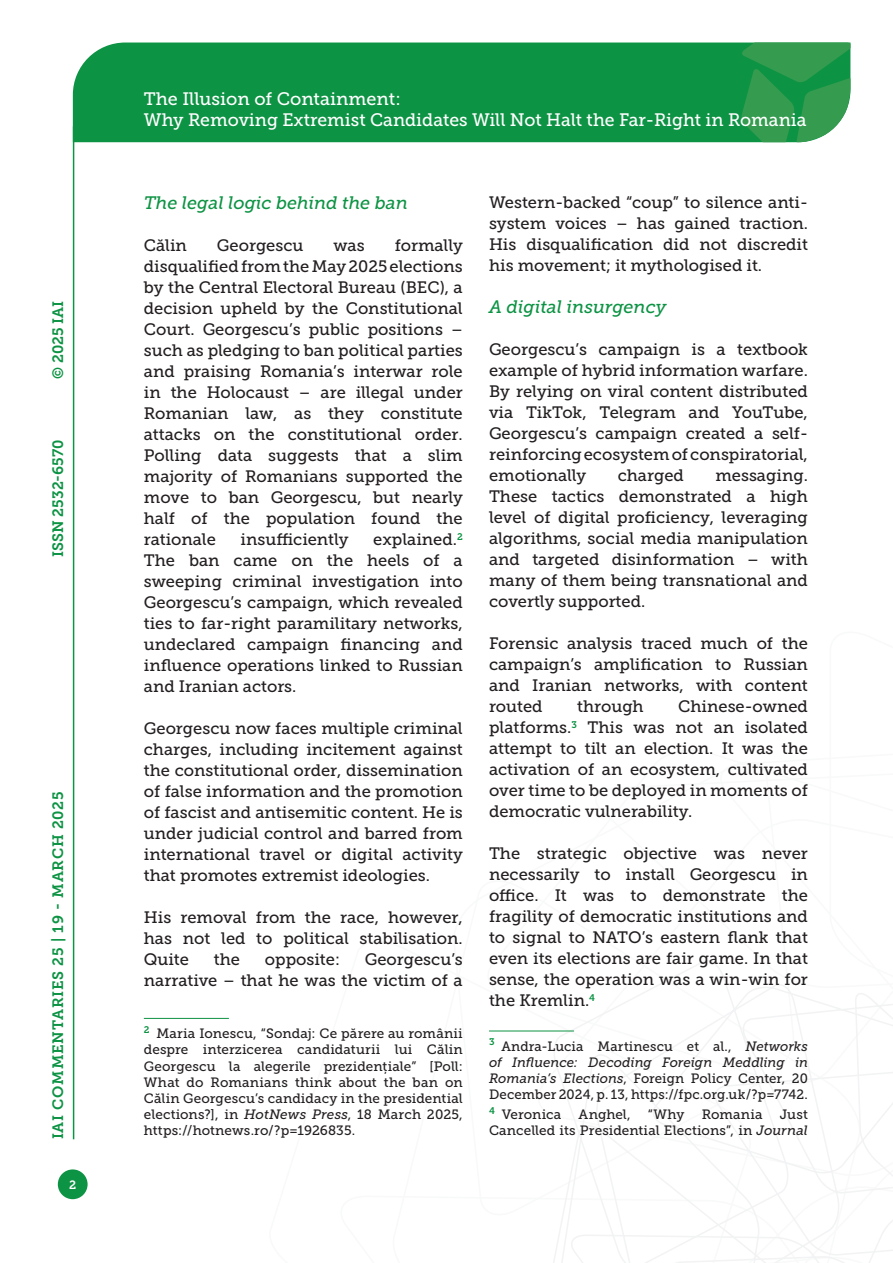
<style>
.page{position:relative;width:893px;height:1263px;background:#fff}
.page>*{position:absolute;margin:0;border:0;box-sizing:border-box;transform-origin:0 0}
.t1{font:18px/21.6px "Museo Slab 500";color:#fff}
.Titolo_paragrafo_2{font:italic 18px "Museo Slab 500";color:#0d9344}
.Testo{font:16.5px/21px "Museo Slab 500";color:#231f20;text-align:justify}
.t2{font:15px "Museo Slab 700";letter-spacing:.05em;color:#0d9344}
.t3{font:15px "Museo Slab 700";color:#0d9344}
.Nota{font:13.5px/16.2px "Museo Slab 500";letter-spacing:.005em;color:#231f20;text-align:justify}
.t4{font:12px "Museo Slab 700";color:#fff}
.s1{font-style:italic}
</style>
<div class="page">
<svg style="left:531px;top:960px;width:362px;height:303px"></svg>
<div style="left:73px;top:43px;width:668px;height:99px;background:#0d9344"></div>
<svg style="left:741px;top:43px;width:109px;height:99px;background:#339d54"></svg>
<div style="left:58px;top:1169px;width:30px;height:30px;background:#0d9344;border-radius:50%"></div>
<hr style="left:73px;top:126px;width:1px;height:1013px;background:#0d9344">
<hr style="left:144px;top:1018px;width:85px;height:1px;background:#0d9344">
<hr style="left:489px;top:1031px;width:85px;height:1px;background:#0d9344">
<p class="t2" style="left:50px;top:379px;width:80px;rotate:-90deg">© 2025 IAI</p>
<p class="t3" style="left:50px;top:557px;width:119px;rotate:-90deg">ISSN 2532-6570</p>
<p class="t2" style="left:50px;top:1139px;width:349px;rotate:-90deg">IAI COMMENTARIES 25 | 19 - MARCH 2025</p>
<p class="t4" style="left:69px;top:1178px;width:9px">2</p>
<p class="t1" style="left:144px;top:88px;width:664px">The Illusion of Containment:<br>Why Removing Extremist Candidates Will Not Halt the Far-Right in Romania</p>
<p class="Titolo_paragrafo_2" style="left:144px;top:193px;width:265px">The legal logic behind the ban</p>
<p class="Testo" style="left:144px;top:235px;width:45px">Călin</p>
<p class="Testo" style="left:217px;top:235px;width:88px">Georgescu</p>
<p class="Testo" style="left:333px;top:235px;width:33px">was</p>
<p class="Testo" style="left:144px;top:235px;width:320px;text-indent:251px">formally disqualified from the May 2025 elections by the Central Electoral Bureau (BEC), a decision upheld by the Constitutional Court. Georgescu’s public positions – such as pledging to ban political parties and praising Romania’s interwar role in the Holocaust – are illegal under Romanian law, as they constitute attacks on the constitutional order.<br>Polling data suggests that a slim majority of Romanians supported the move to ban Georgescu, but nearly half of the population found the rationale</p>
<p class="Testo" style="left:144px;top:529px;width:320px;text-indent:229px">explained.<sup>2<br></sup>The ban came on the heels of a sweeping criminal investigation into Georgescu’s campaign, which revealed ties to far-right paramilitary networks, undeclared campaign financing and influence operations linked to Russian and Iranian actors.</p>
<p class="Testo" style="left:144px;top:718px;width:320px">Georgescu now faces multiple criminal charges, including incitement against the constitutional order, dissemination of false information and the promotion of fascist and antisemitic content. He is under judicial control and barred from international travel or digital activity that promotes extremist ideologies.</p>
<p class="Testo" style="left:144px;top:907px;width:320px">His removal from the race, however, has not led to political stabilisation.<br>Quite</p>
<p class="Testo" style="left:241px;top:529px;width:109px">insufficiently</p>
<p class="Testo" style="left:144px;top:949px;width:320px;text-align:right">Georgescu’s<br>narrative – that he was the victim of a</p>
<p class="Nota" style="left:144px;top:1025px;width:320px"><sup>2</sup> Maria Ionescu, “Sondaj: Ce părere au românii despre interzicerea candidaturii lui Călin Georgescu la alegerile prezidențiale” [Poll:<br>What do Romanians think about the ban on Călin Georgescu’s candidacy in the presidential elections?], in <span class="s1">HotNews Press</span>, 18 March 2025, https://hotnews.ro/?p=1926835.</p>
<p class="Testo" style="left:214px;top:949px;width:28px">the</p>
<p class="Testo" style="left:265px;top:949px;width:77px">opposite:</p>
<p class="Testo" style="left:489px;top:192px;width:320px">Western-backed “coup” to silence anti&shy;system voices – has gained traction.<br>His disqualification did not discredit his movement; it mythologised it.</p>
<p class="Titolo_paragrafo_2" style="left:489px;top:297px;width:179px">A digital insurgency</p>
<p class="Testo" style="left:489px;top:339px;width:320px">Georgescu’s campaign is a textbook example of hybrid information warfare.<br>By relying on viral content distributed via TikTok, Telegram and YouTube, Georgescu’s campaign created a self&shy;reinforcing ecosystem of conspiratorial, emotionally</p>
<p class="Testo" style="left:489px;top:465px;width:320px;text-indent:226px">messaging.<br>These tactics demonstrated a high level of digital proficiency, leveraging algorithms, social media manipulation and targeted disinformation – with many of them being transnational and covertly supported.</p>
<p class="Testo" style="left:489px;top:633px;width:320px">Forensic analysis traced much of the campaign’s amplification to Russian and Iranian networks, with content routed</p>
<p class="Testo" style="left:618px;top:465px;width:68px">charged</p>
<p class="Testo" style="left:489px;top:696px;width:320px;text-indent:189px">Chinese-owned platforms.<sup>3</sup> This was not an isolated attempt to tilt an election. It was the activation of an ecosystem, cultivated over time to be deployed in moments of democratic vulnerability.</p>
<p class="Testo" style="left:489px;top:843px;width:320px">The strategic objective was never necessarily to install Georgescu in office. It was to demonstrate the fragility of democratic institutions and to signal to NATO’s eastern flank that even its elections are fair game. In that sense, the operation was a win-win for the Kremlin.<sup>4</sup></p>
<p class="Nota" style="left:489px;top:1038px;width:320px"><sup>3</sup> Andra-Lucia Martinescu et al., <span class="s1">Networks of Influence: Decoding Foreign Meddling in Romania’s Elections</span>, Foreign Policy Center, 20<br>December 2024, p. 13, https://fpc.org.uk/?p=7742.</p>
<p class="Nota" style="left:489px;top:1106px;width:74px"><sup>4</sup> Veronica</p>
<p class="Nota" style="left:579px;top:1106px;width:54px">Anghel,</p>
<p class="Nota" style="left:648px;top:1106px;width:38px">“Why</p>
<p class="Nota" style="left:702px;top:1106px;width:63px">Romania</p>
<p class="Testo" style="left:577px;top:696px;width:68px">through</p>
<p class="Nota" style="left:489px;top:1106px;width:320px;text-align:right">Just<br>Cancelled its Presidential Elections”, in <span class="s1">Journal</span></p>
</div>
